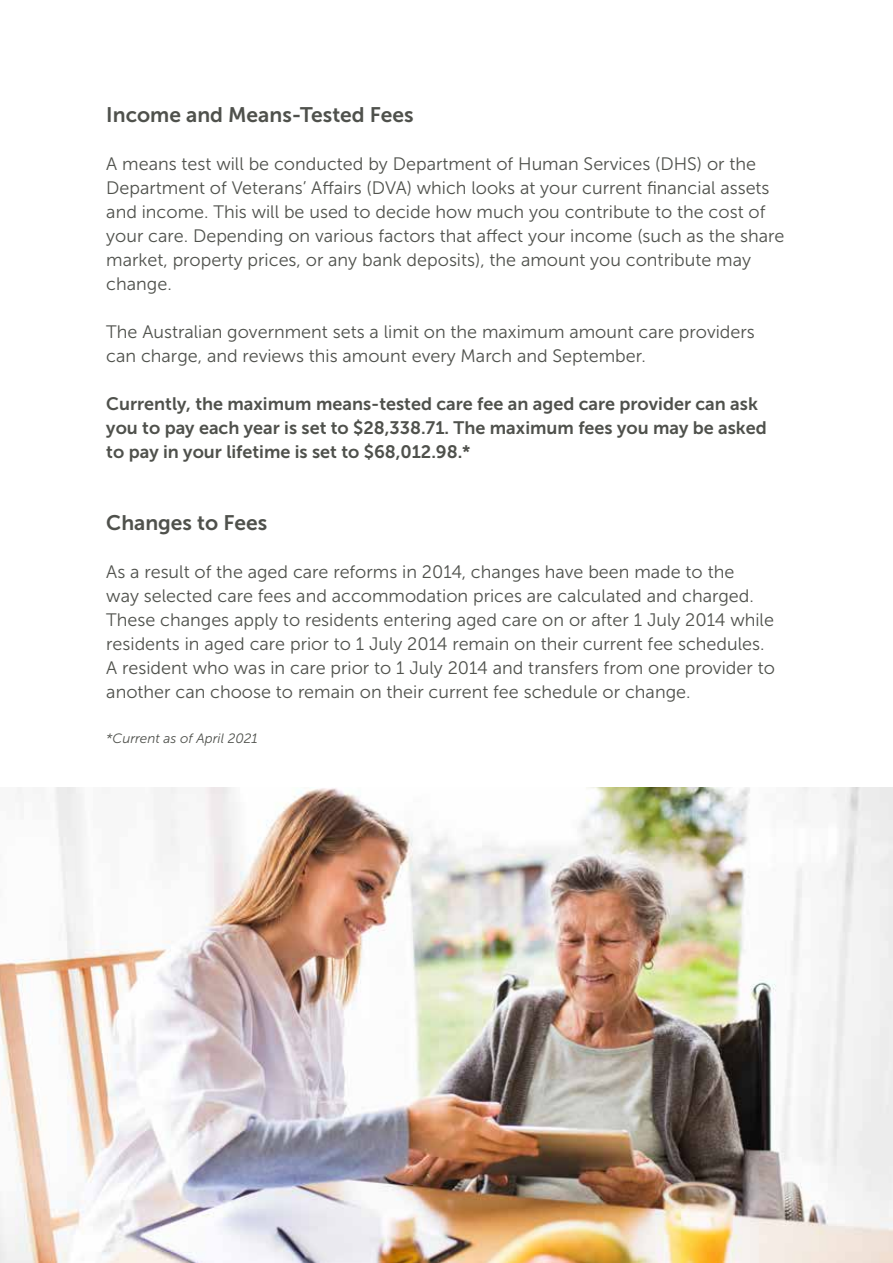
<style>
.page{position:relative;width:893px;height:1263px;background:#fff}
.page>*{position:absolute;margin:0;border:0;box-sizing:border-box;transform-origin:0 0}
.t1{font:21px "Museo Sans 700";color:#4f514c}
.t2{font:18px/24px "Museo Sans 300";color:#4f514c}
.t3{font:18px/24px "Museo Sans 700";color:#4f514c}
.t4{font:italic 13.5px "Museo Sans 300";color:#4f514c}
</style>
<div class="page">
<img style="left:0;top:787px;width:893px;height:476px">
<p class="t1" style="left:106px;top:103px;width:309px">Income and Means-Tested Fees</p>
<p class="t2" style="left:106px;top:152px;width:680px">A means test will be conducted by Department of Human Services (DHS) or the Department of Veterans’ Affairs (DVA) which looks at your current financial assets and income. This will be used to decide how much you contribute to the cost of your care. Depending on various factors that affect your income (such as the share market, property prices, or any bank deposits), the amount you contribute may change.</p>
<p class="t2" style="left:106px;top:320px;width:650px">The Australian government sets a limit on the maximum amount care providers can charge, and reviews this amount every March and September.</p>
<p class="t3" style="left:106px;top:392px;width:662px">Currently, the maximum means-tested care fee an aged care provider can ask you to pay each year is set to $28,338.71. The maximum fees you may be asked to pay in your lifetime is set to $68,012.98.*</p>
<p class="t1" style="left:106px;top:511px;width:162px">Changes to Fees</p>
<p class="t2" style="left:106px;top:560px;width:670px">As a result of the aged care reforms in 2014, changes have been made to the<br>way selected care fees and accommodation prices are calculated and charged.<br>These changes apply to residents entering aged care on or after 1 July 2014 while residents in aged care prior to 1 July 2014 remain on their current fee schedules.<br>A resident who was in care prior to 1 July 2014 and transfers from one provider to another can choose to remain on their current fee schedule or change.</p>
<p class="t4" style="left:106px;top:731px;width:153px">*Current as of April 2021</p>
</div>
